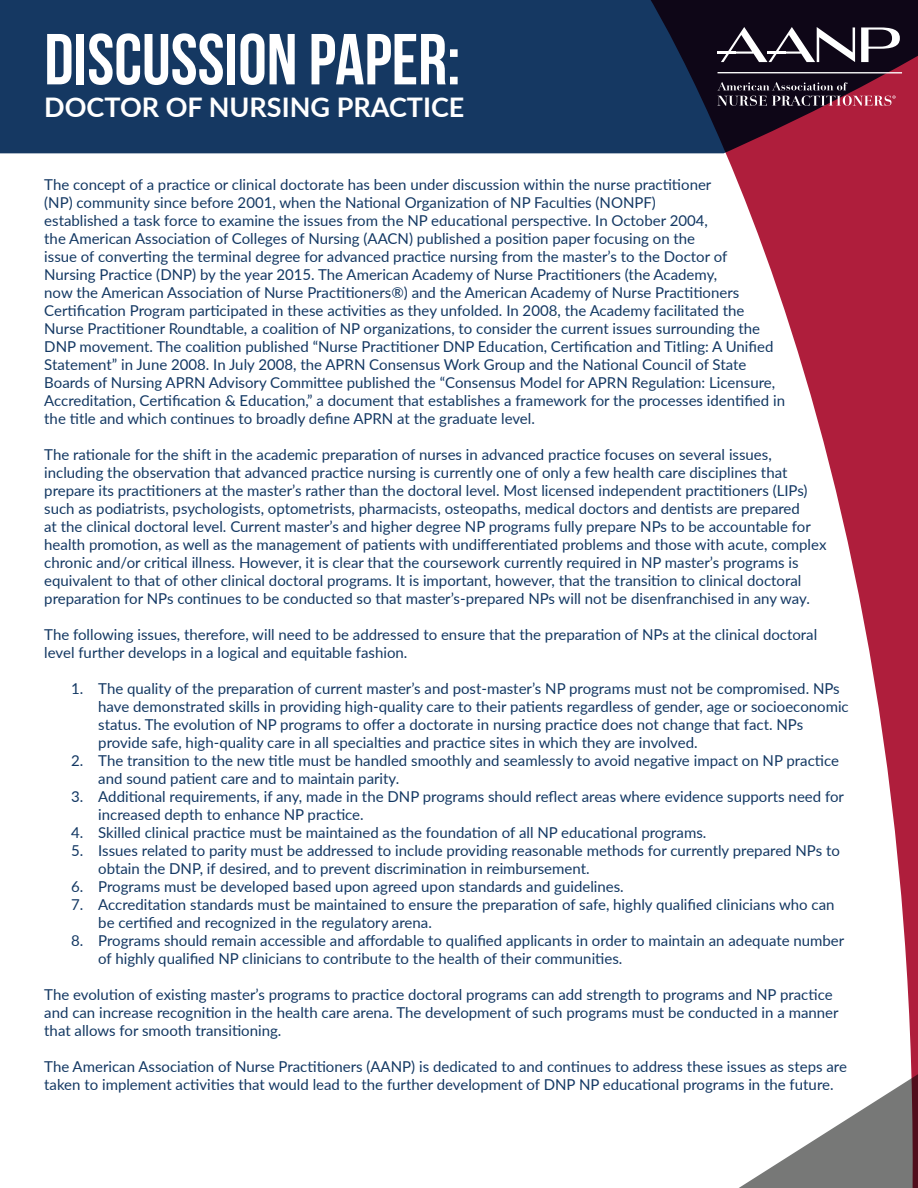
<style>
.page{position:relative;width:918px;height:1188px;background:#fff}
.page>*{position:absolute;margin:0;border:0;box-sizing:border-box;transform-origin:0 0}
.t1{font:700 72px "Bebas Neue";color:#fff}
.t2{font:700 27px "Lato";color:#fff}
.t3{font:15px/18px "Lato";color:#133863}
</style>
<div class="page">
<svg style="left:634px;top:153px;width:284px;height:1035px"></svg>
<svg style="left:0;top:0;width:918px;height:153px;background:#1d3056"></svg>
<hr style="left:718px;top:72px;width:184px;height:1px;background:#fff">
<svg style="left:861px;top:27px;width:39px;height:35px"></svg>
<svg style="left:717px;top:27px;width:138px;height:35px"></svg>
<svg style="left:717px;top:82px;width:179px;height:24px;background:#5e3849"></svg>
<p class="t1" style="left:44px;top:20px;width:418px">DISCUSSION PAPER:</p>
<p class="t2" style="left:44px;top:87px;width:422px">DOCTOR OF NURSING PRACTICE</p>
<p class="t3" style="left:44px;top:175px;width:742px">The concept of a practice or clinical doctorate has been under discussion within the nurse practitioner<br>(NP) community since before 2001, when the National Organization of NP Faculties (NONPF)<br>established a task force to examine the issues from the NP educational perspective. In October 2004,<br>the American Association of Colleges of Nursing (AACN) published a position paper focusing on the<br>issue of converting the terminal degree for advanced practice nursing from the master’s to the Doctor of<br>Nursing Practice (DNP) by the year 2015. The American Academy of Nurse Practitioners (the Academy,<br>now the American Association of Nurse Practitioners®) and the American Academy of Nurse Practitioners Certification Program participated in these activities as they unfolded. In 2008, the Academy facilitated the Nurse Practitioner Roundtable, a coalition of NP organizations, to consider the current issues surrounding the DNP movement. The coalition published “Nurse Practitioner DNP Education, Certification and Titling: A Unified Statement” in June 2008. In July 2008, the APRN Consensus Work Group and the National Council of State Boards of Nursing APRN Advisory Committee published the “Consensus Model for APRN Regulation: Licensure, Accreditation, Certification &amp; Education,” a document that establishes a framework for the processes identified in the title and which continues to broadly define APRN at the graduate level.</p>
<p class="t3" style="left:44px;top:445px;width:784px">The rationale for the shift in the academic preparation of nurses in advanced practice focuses on several issues, including the observation that advanced practice nursing is currently one of only a few health care disciplines that prepare its practitioners at the master’s rather than the doctoral level. Most licensed independent practitioners (LIPs) such as podiatrists, psychologists, optometrists, pharmacists, osteopaths, medical doctors and dentists are prepared<br>at the clinical doctoral level. Current master’s and higher degree NP programs fully prepare NPs to be accountable for health promotion, as well as the management of patients with undifferentiated problems and those with acute, complex chronic and/or critical illness. However, it is clear that the coursework currently required in NP master’s programs is equivalent to that of other clinical doctoral programs. It is important, however, that the transition to clinical doctoral preparation for NPs continues to be conducted so that master’s-prepared NPs will not be disenfranchised in any way.</p>
<p class="t3" style="left:44px;top:625px;width:775px">The following issues, therefore, will need to be addressed to ensure that the preparation of NPs at the clinical doctoral level further develops in a logical and equitable fashion.</p>
<p class="t3" style="left:98px;top:679px;width:752px;text-indent:-27px">1. The quality of the preparation of current master’s and post-master’s NP programs must not be compromised. NPs have demonstrated skills in providing high-quality care to their patients regardless of gender, age or socioeconomic status. The evolution of NP programs to offer a doctorate in nursing practice does not change that fact. NPs provide safe, high-quality care in all specialties and practice sites in which they are involved.</p>
<p class="t3" style="left:98px;top:751px;width:742px;text-indent:-27px">2. The transition to the new title must be handled smoothly and seamlessly to avoid negative impact on NP practice and sound patient care and to maintain parity.</p>
<p class="t3" style="left:98px;top:787px;width:747px;text-indent:-27px">3. Additional requirements, if any, made in the DNP programs should reflect areas where evidence supports need for increased depth to enhance NP practice.</p>
<p class="t3" style="left:71px;top:823px;width:637px">4. Skilled clinical practice must be maintained as the foundation of all NP educational programs.</p>
<p class="t3" style="left:98px;top:841px;width:743px;text-indent:-27px">5. Issues related to parity must be addressed to include providing reasonable methods for currently prepared NPs to obtain the DNP, if desired, and to prevent discrimination in reimbursement.</p>
<p class="t3" style="left:71px;top:877px;width:554px">6. Programs must be developed based upon agreed upon standards and guidelines.</p>
<p class="t3" style="left:98px;top:895px;width:738px;text-indent:-27px">7. Accreditation standards must be maintained to ensure the preparation of safe, highly qualified clinicians who can be certified and recognized in the regulatory arena.</p>
<p class="t3" style="left:98px;top:931px;width:748px;text-indent:-27px">8. Programs should remain accessible and affordable to qualified applicants in order to maintain an adequate number of highly qualified NP clinicians to contribute to the health of their communities.</p>
<p class="t3" style="left:44px;top:985px;width:796px">The evolution of existing master’s programs to practice doctoral programs can add strength to programs and NP practice and can increase recognition in the health care arena. The development of such programs must be conducted in a manner that allows for smooth transitioning.</p>
<p class="t3" style="left:44px;top:1057px;width:804px">The American Association of Nurse Practitioners (AANP) is dedicated to and continues to address these issues as steps are taken to implement activities that would lead to the further development of DNP NP educational programs in the future.</p>
</div>
